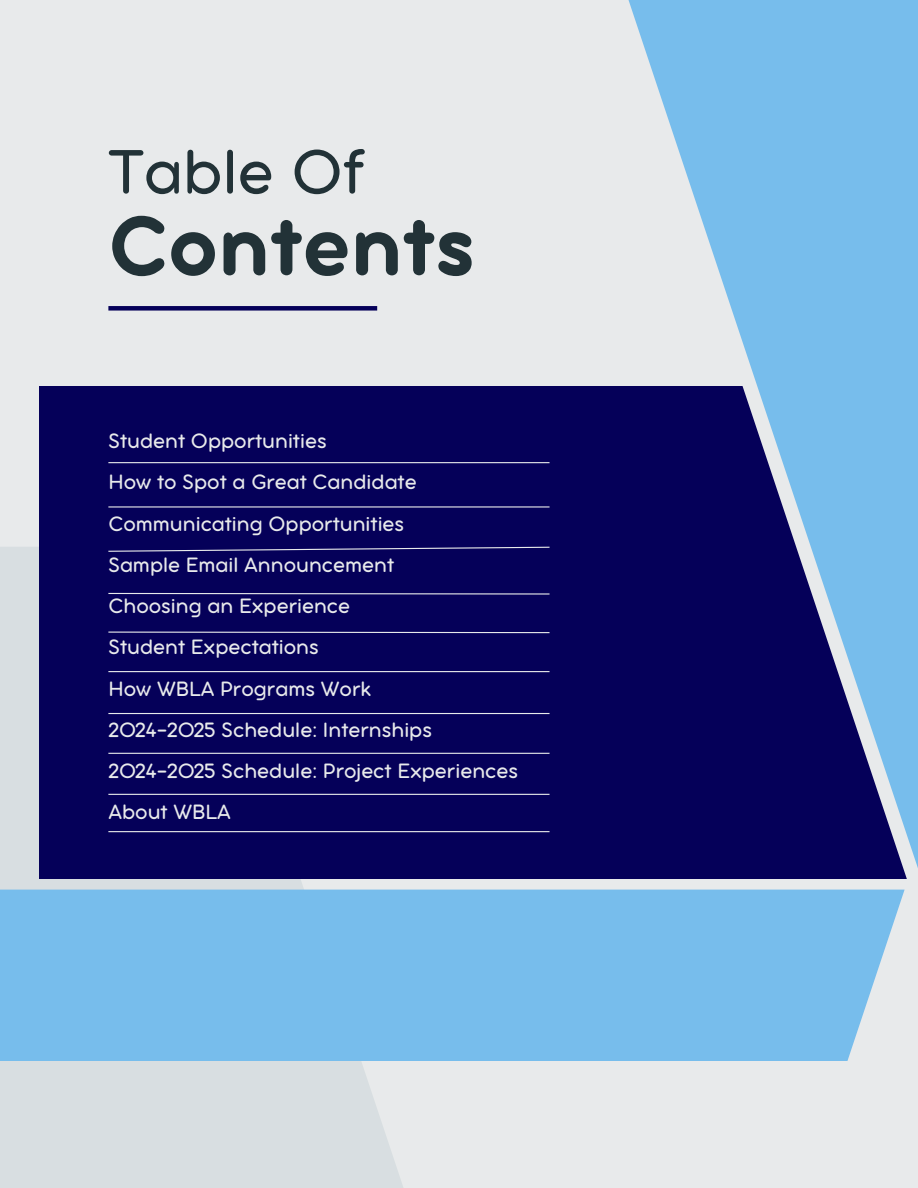
<style>
.page{position:relative;width:918px;height:1188px;background:#e8eaeb}
.page>*{position:absolute;margin:0;border:0;box-sizing:border-box;transform-origin:0 0}
.t1{font:91.65px "Aristotelica Pro Tx Bld";color:#223237}
.t2{font:68.1px "Aristotelica Pro Tx";color:#223237}
.t3{font:22.5px "Aristotelica Pro Tx";color:#e8eaeb}
</style>
<div class="page">
<div style="left:0;top:547px;width:611px;height:641px;background:linear-gradient(to right,#d2dade,#e9ebec)"></div>
<div style="left:39px;top:387px;width:879px;height:492px;background:#050059"></div>
<svg style="left:599px;top:0;width:319px;height:883px"></svg>
<div style="left:0;top:890px;width:904px;height:171px;background:#77bdec"></div>
<div style="left:108px;top:306px;width:269px;height:5px;background:#050059"></div>
<hr style="left:108px;top:462px;width:442px;height:1px;background:#e8eaeb">
<hr style="left:108px;top:506px;width:442px;height:2px;background:#e8eaeb">
<svg style="left:108px;top:546px;width:442px;height:6px"></svg>
<svg style="left:108px;top:592px;width:442px;height:3px"></svg>
<svg style="left:108px;top:631px;width:442px;height:3px"></svg>
<hr style="left:108px;top:671px;width:442px;height:1px;background:#e8eaeb">
<hr style="left:108px;top:713px;width:442px;height:1px;background:#e8eaeb">
<hr style="left:108px;top:831px;width:442px;height:1px;background:#e8eaeb">
<hr style="left:108px;top:753px;width:442px;height:1px;background:#e8eaeb">
<hr style="left:108px;top:794px;width:442px;height:1px;background:#e8eaeb">
<h2 class="t2" style="left:108px;top:150px;width:257px">Table Of</h2>
<h1 class="t1" style="left:108px;top:216px;width:368px">Contents</h1>
<p class="t3" style="left:108px;top:433px;width:220px">Student Opportunities</p>
<p class="t3" style="left:108px;top:475px;width:310px">How to Spot a Great Candidate</p>
<p class="t3" style="left:108px;top:516px;width:297px">Communicating Opportunities</p>
<p class="t3" style="left:108px;top:557px;width:287px">Sample Email Announcement</p>
<p class="t3" style="left:108px;top:599px;width:243px">Choosing an Experience</p>
<p class="t3" style="left:108px;top:640px;width:212px">Student Expectations</p>
<p class="t3" style="left:108px;top:681px;width:264px">How WBLA Programs Work</p>
<p class="t3" style="left:108px;top:722px;width:325px">2024-2025 Schedule: Internships</p>
<p class="t3" style="left:108px;top:764px;width:411px">2024-2025 Schedule: Project Experiences</p>
<p class="t3" style="left:108px;top:805px;width:124px">About WBLA</p>
</div>
